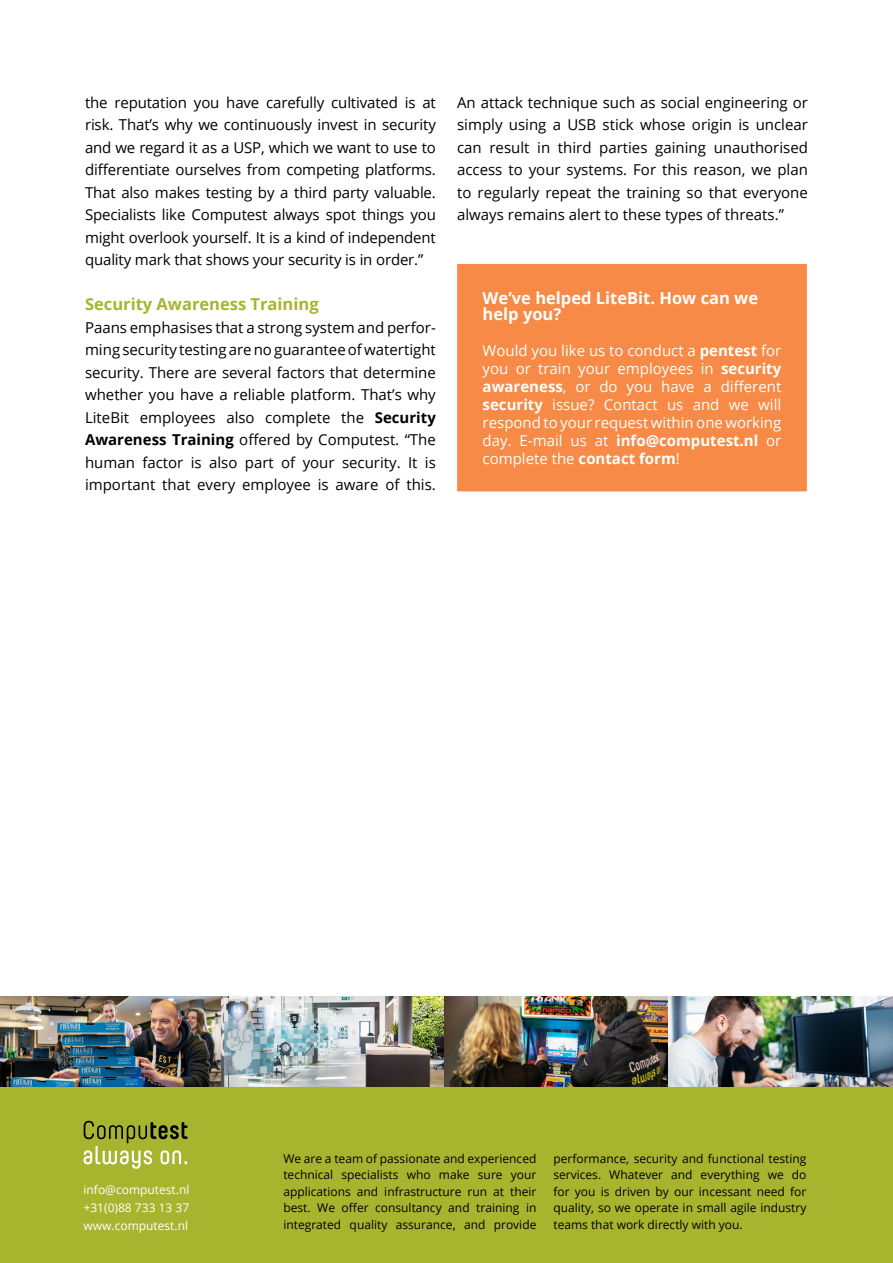
<style>
.page{position:relative;width:893px;height:1263px;background:#fff}
.page>*{position:absolute;margin:0;border:0;box-sizing:border-box;transform-origin:0 0}
.t1{font:700 16.5px/16.5px "Open Sans";color:#fff}
.t2{font:700 16.5px "Open Sans";color:#a7b52e}
.t3{font:15px/22.5px "Open Sans";color:#000;text-align:justify}
.t4{font:15px/18px "Open Sans";color:#fff;text-align:justify}
.t5{font:12px/16.5px "Open Sans";color:#000;text-align:justify}
.t6{font:12px/18px "Open Sans";color:#fff;text-align:justify}
.s1{font-weight:700}
</style>
<div class="page">
<div style="left:457px;top:263px;width:350px;height:229px;background:#f68a46"></div>
<div style="left:0;top:1073px;width:893px;height:190px;background:#a7b52e"></div>
<img style="left:0;top:996px;width:222px;height:90px">
<img style="left:222px;top:996px;width:223px;height:90px">
<img style="left:445px;top:996px;width:223px;height:90px">
<img style="left:668px;top:996px;width:225px;height:90px">
<svg style="left:84px;top:1121px;width:103px;height:48px"></svg>
<p class="t3" style="left:85px;top:90px;width:352px">the reputation you have carefully cultivated is at risk. That’s why we continuously invest in security and we regard it as a USP, which we want to use to differentiate ourselves from competing platforms.<br>That also makes testing by a third party valuable.<br>Specialists like Computest always spot things you might overlook yourself. It is a kind of independent quality mark that shows your security is in order.”</p>
<p class="t2" style="left:85px;top:292px;width:235px">Security Awareness Training</p>
<p class="t3" style="left:85px;top:315px;width:352px">Paans emphasises that a strong system and perfor&shy;ming security testing are no guarantee of watertight security. There are several factors that determine whether you have a reliable platform. That’s why LiteBit employees also complete the <span class="s1">Security Awareness Training</span> offered by Computest. “The human factor is also part of your security. It is important that every employee is aware of this.</p>
<p class="t3" style="left:457px;top:90px;width:352px">An attack technique such as social engineering or simply using a USB stick whose origin is unclear can result in third parties gaining unauthorised access to your systems. For this reason, we plan to regularly repeat the training so that everyone always remains alert to these types of threats.”</p>
<p class="t1" style="left:483px;top:289px;width:277px">We’ve helped LiteBit. How can we help you?</p>
<p class="t4" style="left:483px;top:341px;width:300px">Would you like us to conduct a <span class="s1">pentest</span> for you or train your employees in <span class="s1">security awareness</span>, or do you have a different <span class="s1">security</span> issue? Contact us and we will respond to your request within one working day. E-mail us at <span class="s1">info@computest.nl</span> or complete the <span class="s1">contact form</span>!</p>
<p class="t6" style="left:84px;top:1180px;width:107px">info@computest.nl +31(0)88 733 13 37 www.computest.nl</p>
<p class="t5" style="left:283px;top:1150px;width:255px">We are a team of passionate and experienced technical specialists who make sure your applications and infrastructure run at their best. We offer consultancy and training in integrated quality assurance, and provide</p>
<p class="t5" style="left:553px;top:1150px;width:255px">performance, security and functional testing services. Whatever and everything we do for you is driven by our incessant need for quality, so we operate in small agile industry teams that work directly with you.</p>
</div>
